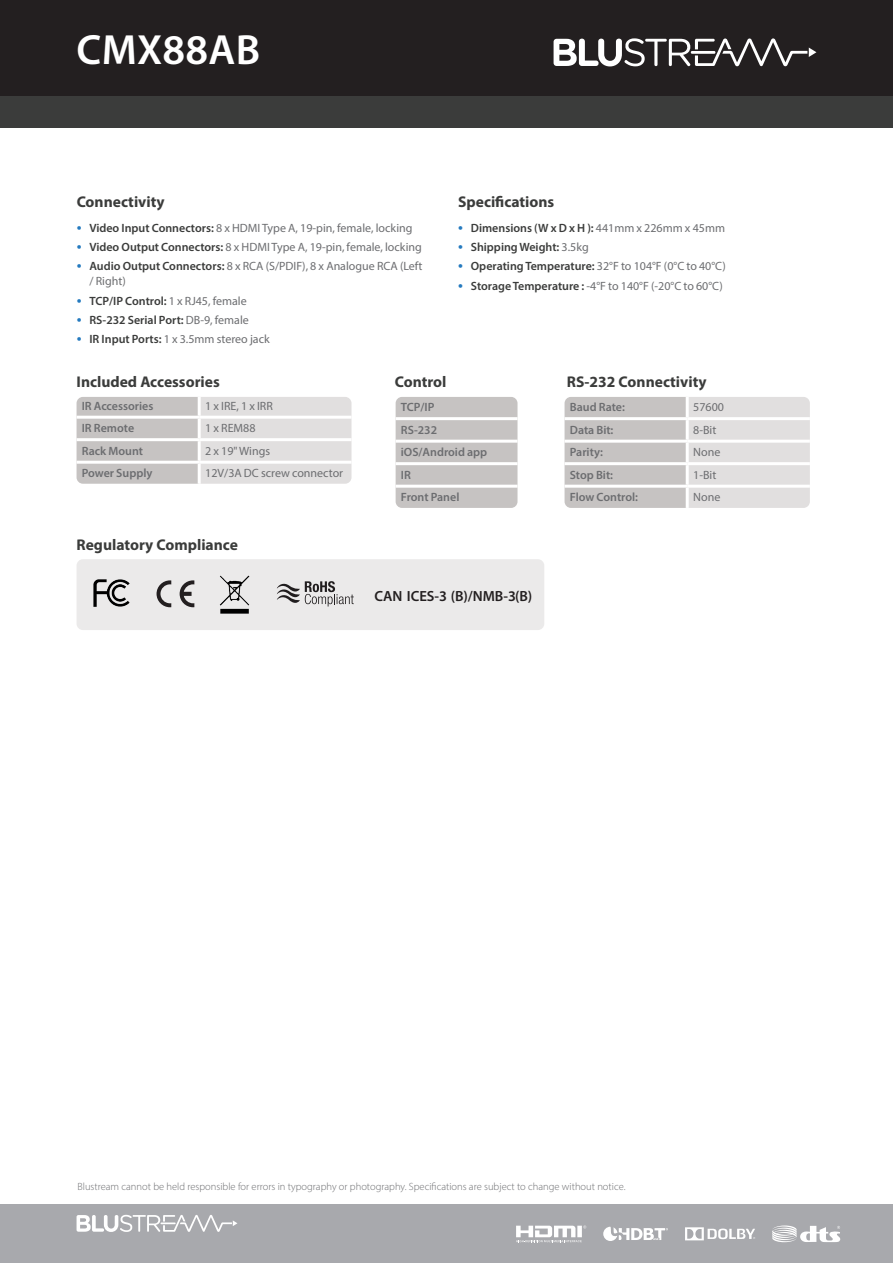
<style>
.page{position:relative;width:893px;height:1263px;background:#fff}
.page>*{position:absolute;margin:0;border:0;box-sizing:border-box;transform-origin:0 0}
.t1{font:600 42.45px "Myriad Pro";letter-spacing:.005em;color:#fff}
.t2{font:700 15.6px "Myriad Pro";color:#3b3c3b}
.t3{font:600 14.7px "Myriad Pro";color:#231f20}
.t4{font:12px/15px "Myriad Pro";color:#6c6d70}
.t5{font:600 12px/22.5px "Myriad Pro";color:#6c6d70}
.t6{font:600 12px "Myriad Pro";color:#3b3c3b}
.t7{font:300 10.5px "Myriad Pro";color:#6c6d70}
.s1{font-weight:600;font-size:15.6px;color:#247abf}
.s2{font-weight:600;color:#3b3c3b}
.s3{font-size:15.6px;color:#247abf}
.s4{font-weight:400;color:#6c6d70}
</style>
<div class="page">
<div style="left:0;top:0;width:893px;height:96px;background:#231f20"></div>
<div style="left:77px;top:559px;width:467px;height:71px;background:#ebeaea;border-radius:6px"></div>
<svg style="left:157px;top:580px;width:14px;height:27px"></svg>
<svg style="left:180px;top:580px;width:14px;height:27px"></svg>
<img style="left:93px;top:579px;width:37px;height:28px">
<img style="left:219px;top:575px;width:31px;height:38px">
<svg style="left:277px;top:581px;width:77px;height:25px"></svg>
<svg style="left:554px;top:38px;width:262px;height:29px"></svg>
<svg style="left:565px;top:397px;width:245px;height:111px;background:#d4d1d1"></svg>
<hr style="left:686px;top:397px;width:3px;height:20px;background:#fff">
<hr style="left:565px;top:417px;width:122px;height:3px;background:#fff">
<hr style="left:687px;top:417px;width:123px;height:3px;background:#fff">
<hr style="left:686px;top:420px;width:3px;height:20px;background:#fff">
<hr style="left:565px;top:440px;width:122px;height:3px;background:#fff">
<hr style="left:687px;top:440px;width:123px;height:3px;background:#fff">
<hr style="left:686px;top:443px;width:3px;height:19px;background:#fff">
<hr style="left:565px;top:462px;width:122px;height:3px;background:#fff">
<hr style="left:687px;top:462px;width:123px;height:3px;background:#fff">
<hr style="left:686px;top:465px;width:3px;height:20px;background:#fff">
<hr style="left:565px;top:485px;width:122px;height:3px;background:#fff">
<hr style="left:687px;top:485px;width:123px;height:3px;background:#fff">
<hr style="left:686px;top:488px;width:3px;height:20px;background:#fff">
<div style="left:396px;top:397px;width:121px;height:111px;background:#c6c3c2"></div>
<hr style="left:396px;top:417px;width:121px;height:3px;background:#fff">
<hr style="left:396px;top:440px;width:121px;height:3px;background:#fff">
<hr style="left:396px;top:462px;width:121px;height:3px;background:#fff">
<hr style="left:396px;top:485px;width:121px;height:3px;background:#fff">
<svg style="left:77px;top:398px;width:274px;height:86px;background:#d5d3d2"></svg>
<hr style="left:198px;top:397px;width:3px;height:19px;background:#fff">
<hr style="left:77px;top:416px;width:122px;height:3px;background:#fff">
<hr style="left:199px;top:416px;width:152px;height:3px;background:#fff">
<hr style="left:198px;top:419px;width:3px;height:19px;background:#fff">
<hr style="left:77px;top:438px;width:122px;height:3px;background:#fff">
<hr style="left:199px;top:438px;width:152px;height:3px;background:#fff">
<hr style="left:198px;top:441px;width:3px;height:20px;background:#fff">
<hr style="left:77px;top:461px;width:122px;height:3px;background:#fff">
<hr style="left:199px;top:461px;width:152px;height:3px;background:#fff">
<hr style="left:198px;top:464px;width:3px;height:20px;background:#fff">
<div style="left:0;top:1205px;width:893px;height:58px;background:#a8a9ad"></div>
<svg style="left:77px;top:1214px;width:160px;height:18px"></svg>
<svg style="left:603px;top:1227px;width:65px;height:14px"></svg>
<svg style="left:516px;top:1225px;width:70px;height:17px"></svg>
<svg style="left:685px;top:1227px;width:70px;height:13px"></svg>
<svg style="left:772px;top:1225px;width:68px;height:17px"></svg>
<div style="left:0;top:96px;width:893px;height:31px;background:#3b3c3b"></div>
<h1 class="t1" style="left:77px;top:23px;width:185px">CMX88AB</h1>
<h2 class="t2" style="left:77px;top:192px;width:89px">Connectivity</h2>
<p class="t4" style="left:77px;top:220px;width:337px"><span class="s1">•</span> <span class="s2">Video Input Connectors:</span> 8 x HDMI Type A, 19-pin, female, locking</p>
<p class="t4" style="left:77px;top:239px;width:347px"><span class="s1">•</span> <span class="s2">Video Output Connectors:</span> 8 x HDMI Type A, 19-pin, female, locking</p>
<p class="t4" style="left:89px;top:259px;width:335px;text-indent:-13px"><span class="s1">•</span> <span class="s2">Audio Output Connectors:</span> 8 x RCA (S/PDIF), 8 x Analogue RCA (Left / Right)</p>
<p class="t6" style="left:77px;top:293px;width:172px"><span class="s3">•</span> TCP/IP Control: <span class="s4">1 x RJ45, female</span></p>
<p class="t6" style="left:77px;top:312px;width:174px"><span class="s3">•</span> RS-232 Serial Port: <span class="s4">DB-9, female</span></p>
<p class="t4" style="left:77px;top:331px;width:195px"><span class="s1">•</span> <span class="s2">IR Input Ports:</span> 1 x 3.5mm stereo jack</p>
<h2 class="t2" style="left:458px;top:192px;width:98px">Specifications</h2>
<p class="t6" style="left:458px;top:220px;width:268px"><span class="s3">•</span> Dimensions (W x D x H ): <span class="s4">441mm x 226mm x 45mm</span></p>
<p class="t6" style="left:458px;top:239px;width:132px"><span class="s3">•</span> Shipping Weight: <span class="s4">3.5kg</span></p>
<p class="t4" style="left:458px;top:259px;width:269px"><span class="s1">•</span> <span class="s2">Operating Temperature:</span> 32°F to 104°F (0°C to 40°C)</p>
<p class="t4" style="left:458px;top:278px;width:266px"><span class="s1">•</span> <span class="s2">Storage Temperature :</span> -4°F to 140°F (-20°C to 60°C)</p>
<h2 class="t2" style="left:77px;top:371px;width:145px">Included Accessories</h2>
<h2 class="t2" style="left:395px;top:371px;width:53px">Control</h2>
<h2 class="t2" style="left:567px;top:371px;width:141px">RS-232 Connectivity</h2>
<p class="t5" style="left:570px;top:396px;width:57px">Baud Rate:</p>
<p class="t4" style="left:693px;top:399px;width:32px">57600</p>
<p class="t5" style="left:570px;top:418px;width:45px">Data Bit:</p>
<p class="t4" style="left:693px;top:422px;width:25px">8-Bit</p>
<p class="t5" style="left:570px;top:441px;width:35px">Parity:</p>
<p class="t4" style="left:693px;top:444px;width:29px">None</p>
<p class="t5" style="left:570px;top:463px;width:45px">Stop Bit:</p>
<p class="t4" style="left:693px;top:467px;width:25px">1-Bit</p>
<p class="t5" style="left:570px;top:486px;width:70px">Flow Control:</p>
<p class="t4" style="left:693px;top:489px;width:29px">None</p>
<p class="t5" style="left:82px;top:394px;width:73px">IR Accessories</p>
<p class="t4" style="left:205px;top:398px;width:69px">1 x IRE, 1 x IRR</p>
<p class="t5" style="left:82px;top:417px;width:54px">IR Remote</p>
<p class="t4" style="left:205px;top:420px;width:52px">1 x REM88</p>
<p class="t5" style="left:82px;top:439px;width:63px">Rack Mount</p>
<p class="t4" style="left:205px;top:443px;width:67px">2 x 19" Wings</p>
<p class="t5" style="left:82px;top:462px;width:72px">Power Supply</p>
<p class="t4" style="left:205px;top:465px;width:139px">12V/3A DC screw connector</p>
<p class="t5" style="left:401px;top:396px;width:88px">TCP/IP<br>RS-232 iOS/Android app<br>IR<br>Front Panel</p>
<h2 class="t2" style="left:77px;top:534px;width:163px">Regulatory Compliance</h2>
<p class="t3" style="left:375px;top:587px;width:159px">CAN ICES-3 (B)/NMB-3(B)</p>
<p class="t7" style="left:78px;top:1180px;width:549px">Blustream cannot be held responsible for errors in typography or photography. Specifications are subject to change without notice.</p>
</div>
